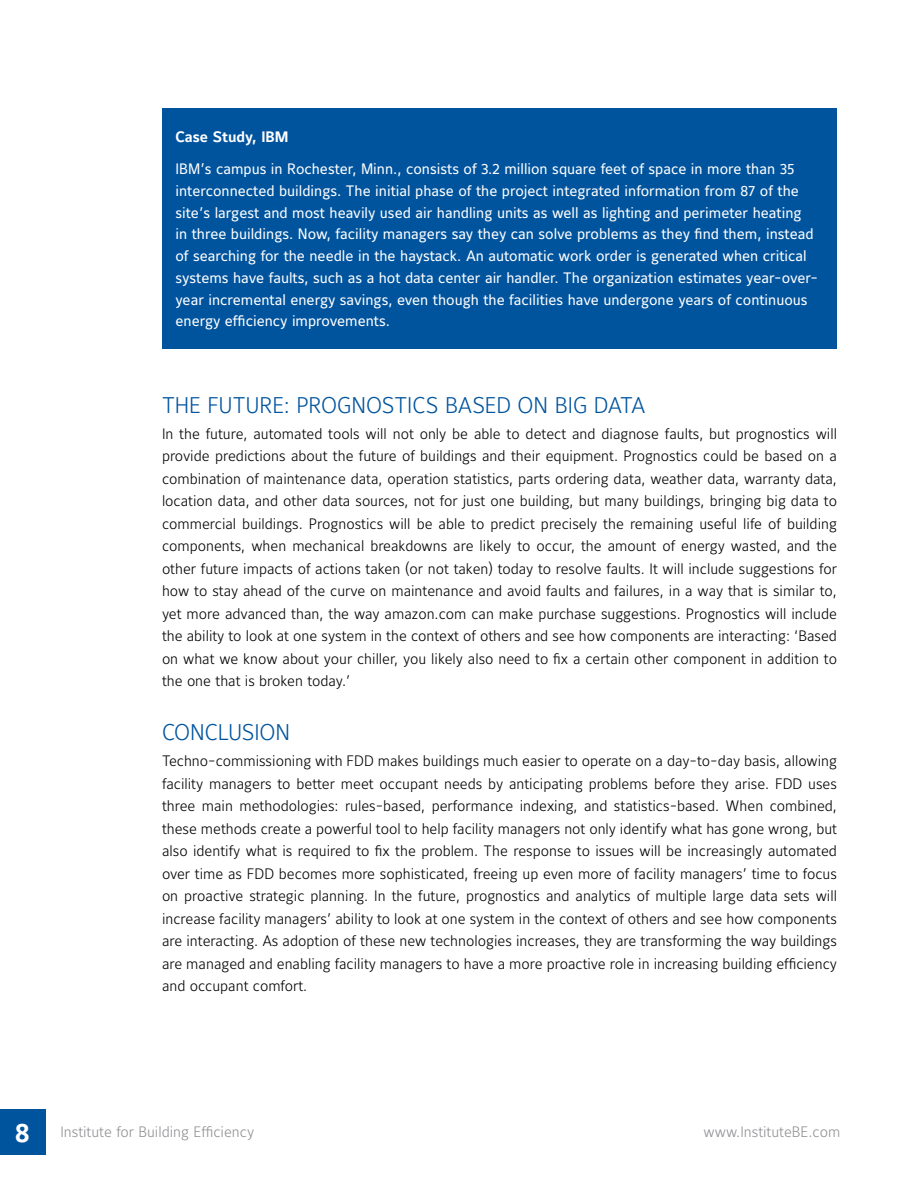
<style>
.page{position:relative;width:918px;height:1188px;background:#fff}
.page>*{position:absolute;margin:0;border:0;box-sizing:border-box;transform-origin:0 0}
.t1{font:27px "Maurea Bold Lf";color:#fff}
.t2{font:22.5px "Maurea Light Lf";color:#00549e}
.t3{font:15px/22.5px "Maurea Light Lf";color:#000;text-align:justify}
.t4{font:15px/21.8px "Maurea Regular Lf";color:#fff}
.t5{font:15px "Maurea Light Lf";color:#919195}
.t6{font:15px "Maurea Bold Lf";color:#fff}
</style>
<div class="page">
<div style="left:0;top:1110px;width:45px;height:45px;background:#00549e"></div>
<div style="left:162px;top:108px;width:675px;height:241px;background:#00549e"></div>
<p class="t6" style="left:176px;top:128px;width:115px">Case Study, IBM</p>
<p class="t4" style="left:176px;top:159px;width:644px">IBM’s campus in Rochester, Minn., consists of 3.2 million square feet of space in more than 35 interconnected buildings. The initial phase of the project integrated information from 87 of the site’s largest and most heavily used air handling units as well as lighting and perimeter heating<br>in three buildings. Now, facility managers say they can solve problems as they find them, instead of searching for the needle in the haystack. An automatic work order is generated when critical systems have faults, such as a hot data center air handler. The organization estimates year-over&shy;year incremental energy savings, even though the facilities have undergone years of continuous energy efficiency improvements.</p>
<h2 class="t2" style="left:162px;top:392px;width:485px">Th e Future: Prognostics Based on Big Data</h2>
<p class="t3" style="left:162px;top:423px;width:677px">I n the future, automated tools will not only be able to detect and diagnose faults, but prognostics will provide predictions about the future of buildings and their equipment. Prognostics could be based on a combination of maintenance data, operation statistics, parts ordering data, weather data, warranty data, location data, and other data sources, not for just one building, but many buildings, bringing big data to commercial buildings. Prognostics will be able to predict precisely the remaining useful life of building components, when mechanical breakdowns are likely to occur, the amount of energy wasted, and the other future impacts of actions taken (or not taken) today to resolve faults. It will include suggestions for how to stay ahead of the curve on maintenance and avoid faults and failures, in a way that is similar to, yet more advanced than, the way amazon.com can make purchase suggestions. Prognostics will include the ability to look at one system in the context of others and see how components are interacting: ‘Based on what we know about your chiller, you likely also need to fix a certain other component in addition to the one that is broken today.’</p>
<h2 class="t2" style="left:162px;top:720px;width:130px">Conclusion</h2>
<p class="t3" style="left:162px;top:751px;width:677px">Techno-commissioning with FDD makes buildings much easier to operate on a day-to-day basis, allowing facility managers to better meet occupant needs by anticipating problems before they arise. FDD uses three main methodologies: rules-based, performance indexing, and statistics-based. When combined, these methods create a powerful tool to help facility managers not only identify what has gone wrong, but also identify what is required to fix the problem. The response to issues will be increasingly automated over time as FDD becomes more sophisticated, freeing up even more of facility managers’ time to focus on proactive strategic planning. I n the future, prognostics and analytics of multiple large data sets will increase facility managers’ ability to look at one system in the context of others and see how components are interacting. As adoption of these new technologies increases, they are transforming the way buildings are managed and enabling facility managers to have a more proactive role in increasing building efficiency and occupant comfort.</p>
<h1 class="t1" style="left:16px;top:1118px;width:15px">8</h1>
<p class="t5" style="left:60px;top:1124px;width:195px">I nstitute for Building Efficiency</p>
<p class="t5" style="left:704px;top:1124px;width:138px">www.I nstituteBE.com</p>
</div>
